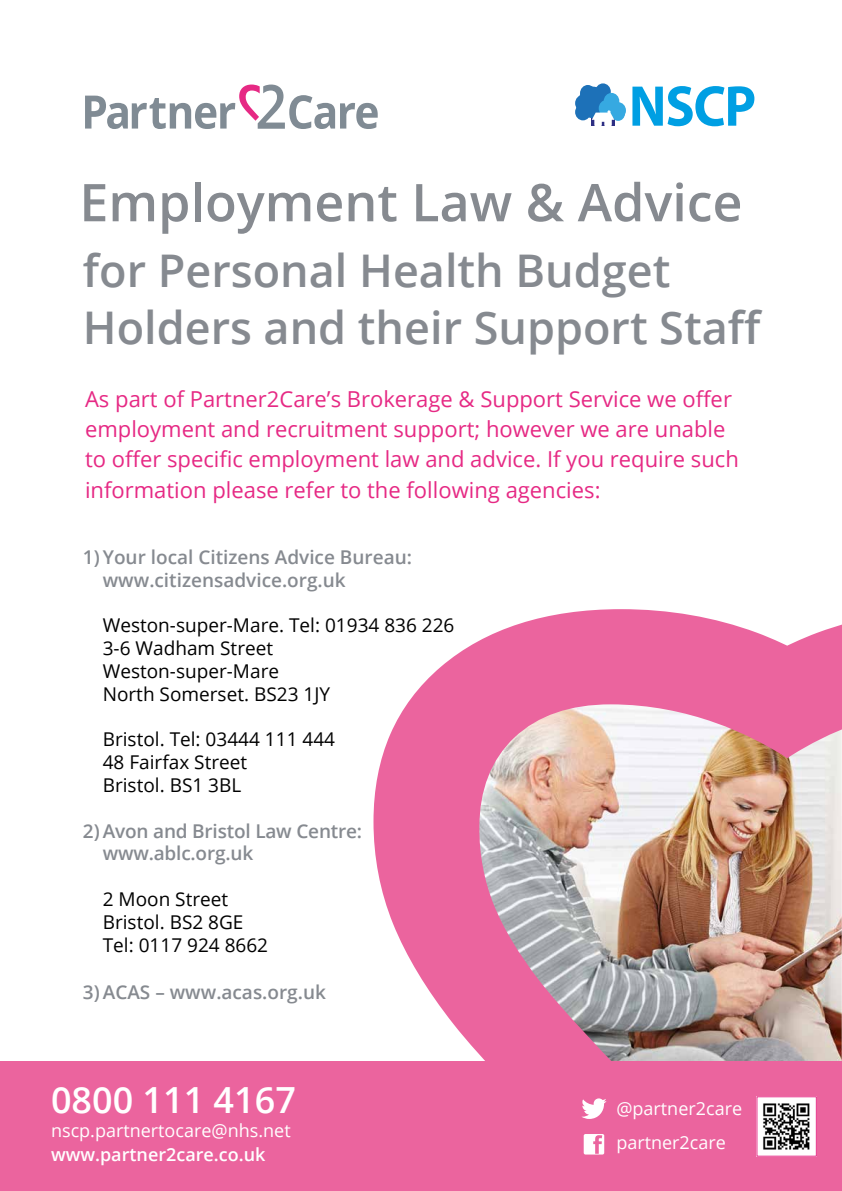
<style>
.page{position:relative;width:842px;height:1191px;background:#fff}
.page>*{position:absolute;margin:0;border:0;box-sizing:border-box;transform-origin:0 0}
.t1{font:600 52px "Open Sans";color:#868a90}
.t2{font:600 45px/57.6px "Open Sans";color:#868a90}
.t3{font:600 36px "Open Sans";color:#fff}
.t4{font:22px/30px "Open Sans";color:#e62984}
.t5{font:19px/22.8px "Open Sans";color:#000}
.t6{font:600 19px/22.8px "Open Sans";color:#868a90}
.t7{font:18px "Open Sans";color:#fff}
.t8{font:600 18px "Open Sans";color:#fff}
</style>
<div class="page">
<img style="left:374px;top:610px;width:468px;height:452px">
<div style="left:0;top:1062px;width:842px;height:129px;background:#eb649e"></div>
<img style="left:758px;top:1098px;width:57px;height:56px">
<svg style="left:581px;top:1098px;width:26px;height:21px"></svg>
<svg style="left:584px;top:1134px;width:20px;height:20px"></svg>
<svg style="left:85px;top:85px;width:293px;height:44px"></svg>
<div style="left:578px;top:87px;width:30px;height:31px;background:#1d71b8;border-radius:50%"></div>
<div style="left:595px;top:83px;width:16px;height:17px;background:#1d71b8;border-radius:50%"></div>
<div style="left:575px;top:95px;width:16px;height:16px;background:#1d71b8;border-radius:50%"></div>
<div style="left:575px;top:104px;width:16px;height:16px;background:#1d71b8;border-radius:50%"></div>
<div style="left:599px;top:100px;width:15px;height:17px;background:#36a9e1;border-radius:50%"></div>
<div style="left:604px;top:93px;width:15px;height:17px;background:#36a9e1;border-radius:50%"></div>
<div style="left:610px;top:102px;width:16px;height:17px;background:#36a9e1;border-radius:50%"></div>
<div style="left:611px;top:106px;width:14px;height:15px;background:#36a9e1;border-radius:50%"></div>
<div style="left:580px;top:85px;width:16px;height:17px;background:#1d71b8;border-radius:50%"></div>
<svg style="left:591px;top:110px;width:24px;height:16px"></svg>
<svg style="left:632px;top:86px;width:122px;height:40px"></svg>
<h1 class="t1" style="left:79px;top:167px;width:665px">Employment Law &amp; Advice</h1>
<h2 class="t2" style="left:83px;top:241px;width:681px">for Personal Health Budget<br>Holders and their Support Staff</h2>
<p class="t4" style="left:85px;top:384px;width:655px">As part of Partner2Care’s Brokerage &amp; Support Service we offer employment and recruitment support; however we are unable to offer specific employment law and advice. If you require such information please refer to the following agencies:</p>
<p class="t6" style="left:103px;top:545px;width:311px;text-indent:-20px">1) Your local Citizens Advice Bureau: www.citizensadvice.org.uk</p>
<p class="t5" style="left:103px;top:613px;width:353px">Weston-super-Mare. Tel: 01934 836 226<br>3-6 Wadham Street<br>Weston-super-Mare<br>North Somerset. BS23 1JY</p>
<p class="t5" style="left:103px;top:727px;width:234px">Bristol. Tel: 03444 111 444<br>48 Fairfax Street<br>Bristol. BS1 3BL</p>
<p class="t6" style="left:103px;top:819px;width:261px;text-indent:-20px">2) Avon and Bristol Law Centre: www.ablc.org.uk</p>
<p class="t5" style="left:103px;top:887px;width:167px">2 Moon Street<br>Bristol. BS2 8GE<br>Tel: 0117 924 8662</p>
<p class="t6" style="left:83px;top:979px;width:245px">3) ACAS – www.acas.org.uk</p>
<h3 class="t3" style="left:51px;top:1075px;width:246px">0800 111 4167</h3>
<p class="t7" style="left:51px;top:1118px;width:241px">nscp.partnertocare@nhs.net</p>
<p class="t8" style="left:51px;top:1142px;width:216px">www.partner2care.co.uk</p>
<p class="t7" style="left:616px;top:1096px;width:127px">@partner2care</p>
<p class="t7" style="left:616px;top:1129px;width:111px">partner2care</p>
</div>
